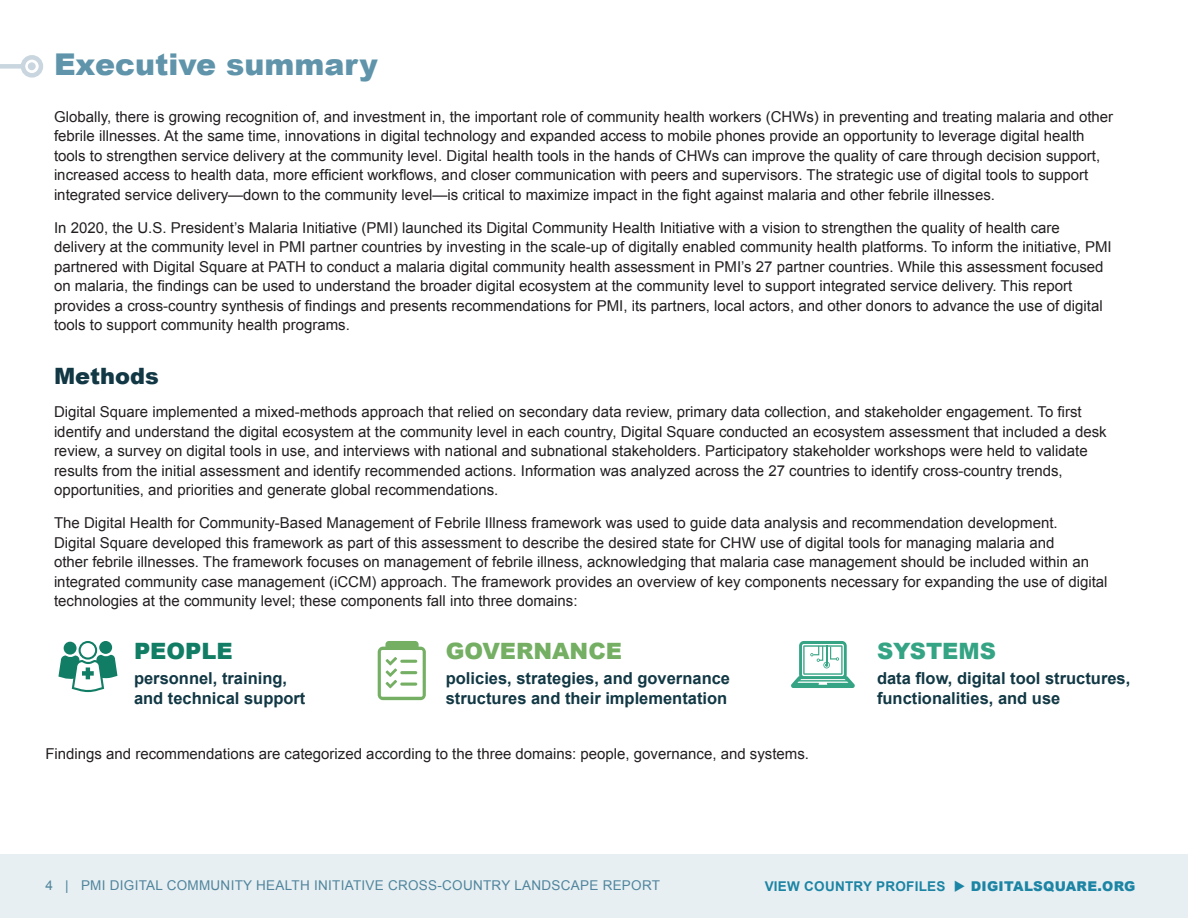
<style>
.page{position:relative;width:1188px;height:918px;background:#fff}
.page>*{position:absolute;margin:0;border:0;box-sizing:border-box;transform-origin:0 0}
.t1{font:900 30px "Arial";color:#5f94aa}
.t2{font:900 22.5px "Arial";color:#74af63}
.t3{font:900 22.5px "Arial";color:#113844}
.t4{font:900 22.5px "Arial";color:#35a484}
.t5{font:900 22.5px "Arial";color:#117d64}
.stat_-_12pt{font:700 16.5px/19.8px "Arial";color:#113844}
.body{font:15px/19.5px "Arial";color:#231f20}
.t6{font:13.5px "Arial";letter-spacing:.02em;color:#50859d}
.t7{font:700 13.5px "Arial";letter-spacing:.02em;color:#1c84a4}
.s1{font-weight:900}
</style>
<div class="page">
<svg style="left:378px;top:641px;width:48px;height:59px"></svg>
<svg style="left:791px;top:641px;width:64px;height:47px"></svg>
<svg style="left:58px;top:641px;width:59px;height:51px"></svg>
<div style="left:0;top:64px;width:23px;height:5px;background:#c9d6df"></div>
<div style="left:21px;top:55px;width:22px;height:23px;border:4px solid #c9d6df;border-radius:50%"></div>
<div style="left:28px;top:62px;width:8px;height:8px;background:#c9d6df;border-radius:50%"></div>
<div style="left:0;top:854px;width:1188px;height:64px;background:#e7eff2"></div>
<p class="t1" style="left:54px;top:43px;width:325px">Executive summary</p>
<p class="body" style="left:54px;top:107px;width:1061px">Globally, there is growing recognition of, and investment in, the important role of community health workers (CHWs) in preventing and treating malaria and other febrile illnesses. At the same time, innovations in digital technology and expanded access to mobile phones provide an opportunity to leverage digital health tools to strengthen service delivery at the community level. Digital health tools in the hands of CHWs can improve the quality of care through decision support, increased access to health data, more efficient workflows, and closer communication with peers and supervisors. The strategic use of digital tools to support integrated service delivery—down to the community level—is critical to maximize impact in the fight against malaria and other febrile illnesses.</p>
<p class="body" style="left:54px;top:218px;width:1059px">In 2020, the U.S. President’s Malaria Initiative (PMI) launched its Digital Community Health Initiative with a vision to strengthen the quality of health care delivery at the community level in PMI partner countries by investing in the scale-up of digitally enabled community health platforms. To inform the initiative, PMI partnered with Digital Square at PATH to conduct a malaria digital community health assessment in PMI’s 27 partner countries. While this assessment focused on malaria, the findings can be used to understand the broader digital ecosystem at the community level to support integrated service delivery. This report provides a cross-country synthesis of findings and presents recommendations for PMI, its partners, local actors, and other donors to advance the use of digital tools to support community health programs.</p>
<p class="t3" style="left:54px;top:360px;width:107px">Methods</p>
<p class="body" style="left:54px;top:403px;width:1054px">Digital Square implemented a mixed-methods approach that relied on secondary data review, primary data collection, and stakeholder engagement. To first identify and understand the digital ecosystem at the community level in each country, Digital Square conducted an ecosystem assessment that included a desk review, a survey on digital tools in use, and interviews with national and subnational stakeholders. Participatory stakeholder workshops were held to validate results from the initial assessment and identify recommended actions. Information was analyzed across the 27 countries to identify cross-country trends, opportunities, and priorities and generate global recommendations.</p>
<p class="body" style="left:54px;top:514px;width:1055px">The Digital Health for Community-Based Management of Febrile Illness framework was used to guide data analysis and recommendation development.<br>Digital Square developed this framework as part of this assessment to describe the desired state for CHW use of digital tools for managing malaria and<br>other febrile illnesses. The framework focuses on management of febrile illness, acknowledging that malaria case management should be included within an integrated community case management (iCCM) approach. The framework provides an overview of key components necessary for expanding the use of digital technologies at the community level; these components fall into three domains:</p>
<p class="t5" style="left:134px;top:635px;width:100px">PEOPLE</p>
<p class="t2" style="left:446px;top:635px;width:178px">GOVERNANCE</p>
<p class="t4" style="left:877px;top:635px;width:121px">SYSTEMS</p>
<p class="stat_-_12pt" style="left:134px;top:669px;width:173px">personnel, training, and technical support</p>
<p class="stat_-_12pt" style="left:446px;top:669px;width:286px">policies, strategies, and governance structures and their implementation</p>
<p class="stat_-_12pt" style="left:877px;top:669px;width:255px">data flow, digital tool structures, functionalities, and use</p>
<p class="body" style="left:45px;top:744px;width:765px">Findings and recommendations are categorized according to the three domains: people, governance, and systems.</p>
<p class="t6" style="left:45px;top:877px;width:616px">4 | PMI DIGITAL COMMUNITY HEALTH INITIATIVE CROSS-COUNTRY LANDSCAPE REPORT</p>
<p class="t7" style="left:765px;top:877px;width:372px">VIEW COUNTRY PROFILES ◆ <span class="s1">DIGITALSQUARE.ORG</span></p>
</div>
